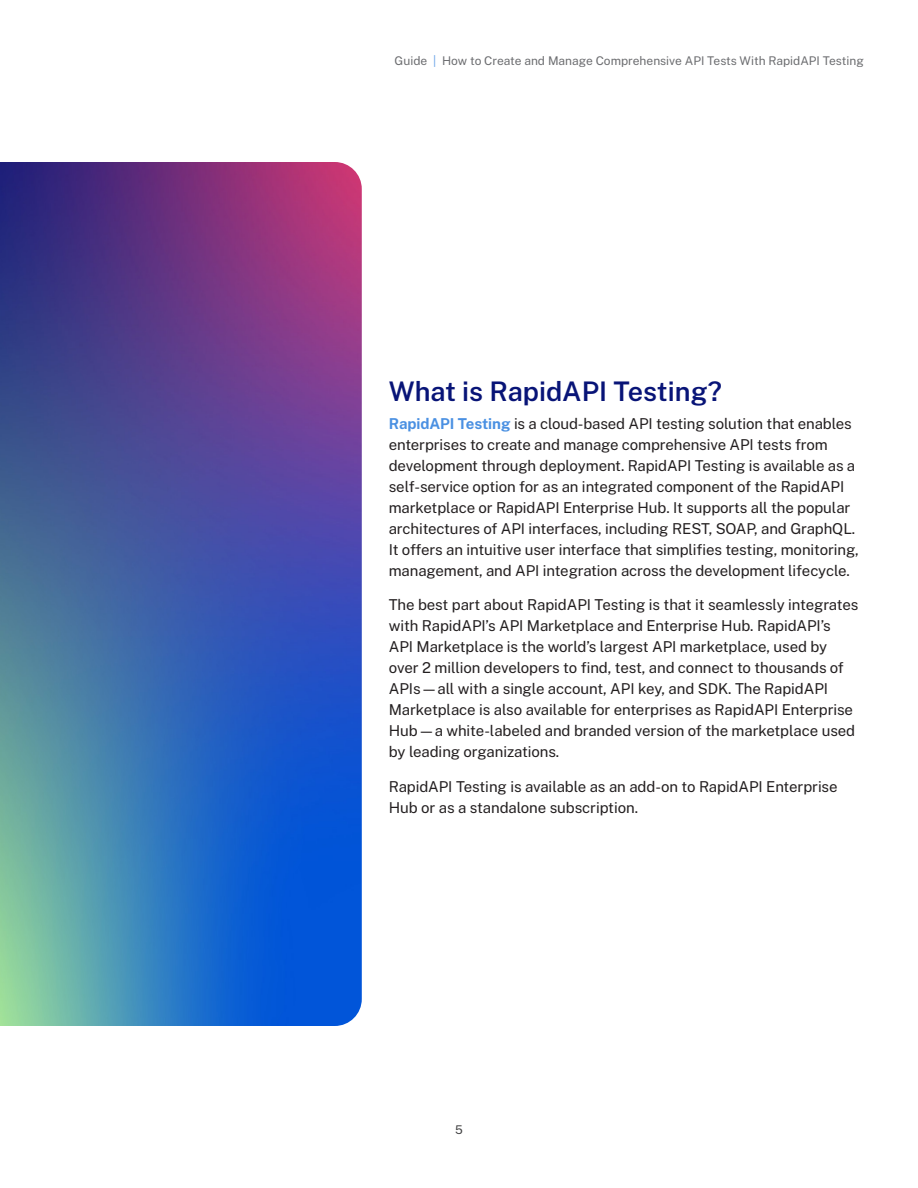
<style>
.page{position:relative;width:918px;height:1188px;background:#fff}
.page>*{position:absolute;margin:0;border:0;box-sizing:border-box;transform-origin:0 0}
.t1{font:600 27px "Public Sans";color:#081477}
.Body_text_10_14{font:15px/21px "Public Sans";letter-spacing:-.005em;color:#231f20}
.t2{font:12px "Public Sans";color:#6c6d70}
.t3{font:12px "Public Sans";color:#3e3e3f}
.s1{color:#6ea6e8}
.s2{font-weight:700;color:#4a90e2}
</style>
<div class="page">
<img style="left:0;top:162px;width:362px;height:864px">
<p class="t2" style="left:395px;top:53px;width:471px">Guide <span class="s1">|</span> How to Create and Manage Comprehensive API Tests With RapidAPI Testing</p>
<h1 class="t1" style="left:389px;top:372px;width:335px">What is RapidAPI Testing?</h1>
<p class="Body_text_10_14" style="left:389px;top:412px;width:472px"><span class="s2">RapidAPI Testing</span> is a cloud-based API testing solution that enables enterprises to create and manage comprehensive API tests from development through deployment. RapidAPI Testing is available as a self-service option for as an integrated component of the RapidAPI marketplace or RapidAPI Enterprise Hub. It supports all the popular architectures of API interfaces, including REST, SOAP, and GraphQL.<br>It offers an intuitive user interface that simplifies testing, monitoring, management, and API integration across the development lifecycle.</p>
<p class="Body_text_10_14" style="left:389px;top:594px;width:471px">The best part about RapidAPI Testing is that it seamlessly integrates with RapidAPI’s API Marketplace and Enterprise Hub. RapidAPI’s API Marketplace is the world’s largest API marketplace, used by over 2 million developers to find, test, and connect to thousands of APIs—all with a single account, API key, and SDK. The RapidAPI Marketplace is also available for enterprises as RapidAPI Enterprise Hub—a white-labeled and branded version of the marketplace used by leading organizations.</p>
<p class="Body_text_10_14" style="left:389px;top:775px;width:450px">RapidAPI Testing is available as an add-on to RapidAPI Enterprise<br>Hub or as a standalone subscription.</p>
<p class="t3" style="left:455px;top:1121px;width:9px">5</p>
</div>
